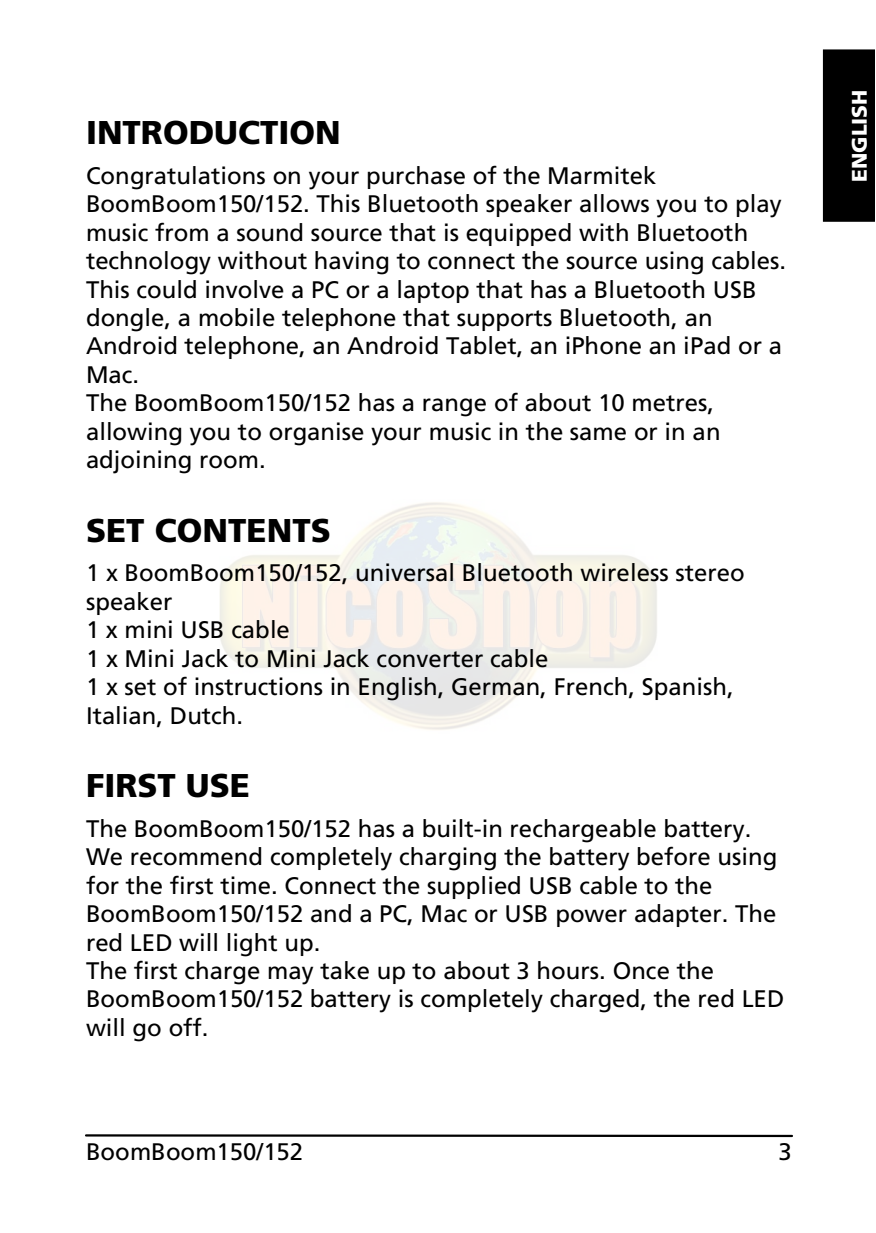
<style>
.page{position:relative;width:876px;height:1233px;background:#fff}
.page>*{position:absolute;margin:0;border:0;box-sizing:border-box;transform-origin:0 0}
.t1{font:900 33px "Frutiger";color:#000}
.t2{font:24px/28.5px "Frutiger LT Std";color:#000}
.t3{font:900 21px "Frutiger LT Std";color:#fff}
</style>
<div class="page">
<hr style="left:86px;top:1134px;width:706px;height:3px;background:#000">
<div style="left:823px;top:49px;width:52px;height:173px;background:#000"></div>
<h1 class="t1" style="left:86px;top:119px;width:256px">INTRODUCTION</h1>
<p class="t2" style="left:86px;top:162px;width:702px">Congratulations on your purchase of the Marmitek BoomBoom150/152. This Bluetooth speaker allows you to play music from a sound source that is equipped with Bluetooth technology without having to connect the source using cables.<br>This could involve a PC or a laptop that has a Bluetooth USB dongle, a mobile telephone that supports Bluetooth, an Android telephone, an Android Tablet, an iPhone an iPad or a Mac.<br>The BoomBoom150/152 has a range of about 10 metres, allowing you to organise your music in the same or in an adjoining room.</p>
<h1 class="t1" style="left:86px;top:517px;width:246px">SET CONTENTS</h1>
<p class="t2" style="left:86px;top:560px;width:660px">1 x BoomBoom150/152, universal Bluetooth wireless stereo speaker<br>1 x mini USB cable<br>1 x Mini Jack to Mini Jack converter cable<br>1 x set of instructions in English, German, French, Spanish, Italian, Dutch.</p>
<h1 class="t1" style="left:86px;top:772px;width:165px">FIRST USE</h1>
<p class="t2" style="left:86px;top:815px;width:700px">The BoomBoom150/152 has a built-in rechargeable battery.<br>We recommend completely charging the battery before using for the first time. Connect the supplied USB cable to the BoomBoom150/152 and a PC, Mac or USB power adapter. The red LED will light up.<br>The first charge may take up to about 3 hours. Once the BoomBoom150/152 battery is completely charged, the red LED will go off.</p>
<p class="t2" style="left:86px;top:1138px;width:219px">BoomBoom150/152</p>
<p class="t2" style="left:779px;top:1138px;width:15px">3</p>
<p class="t3" style="left:851px;top:182px;width:94px;rotate:-90deg">ENGLISH</p>
</div>
